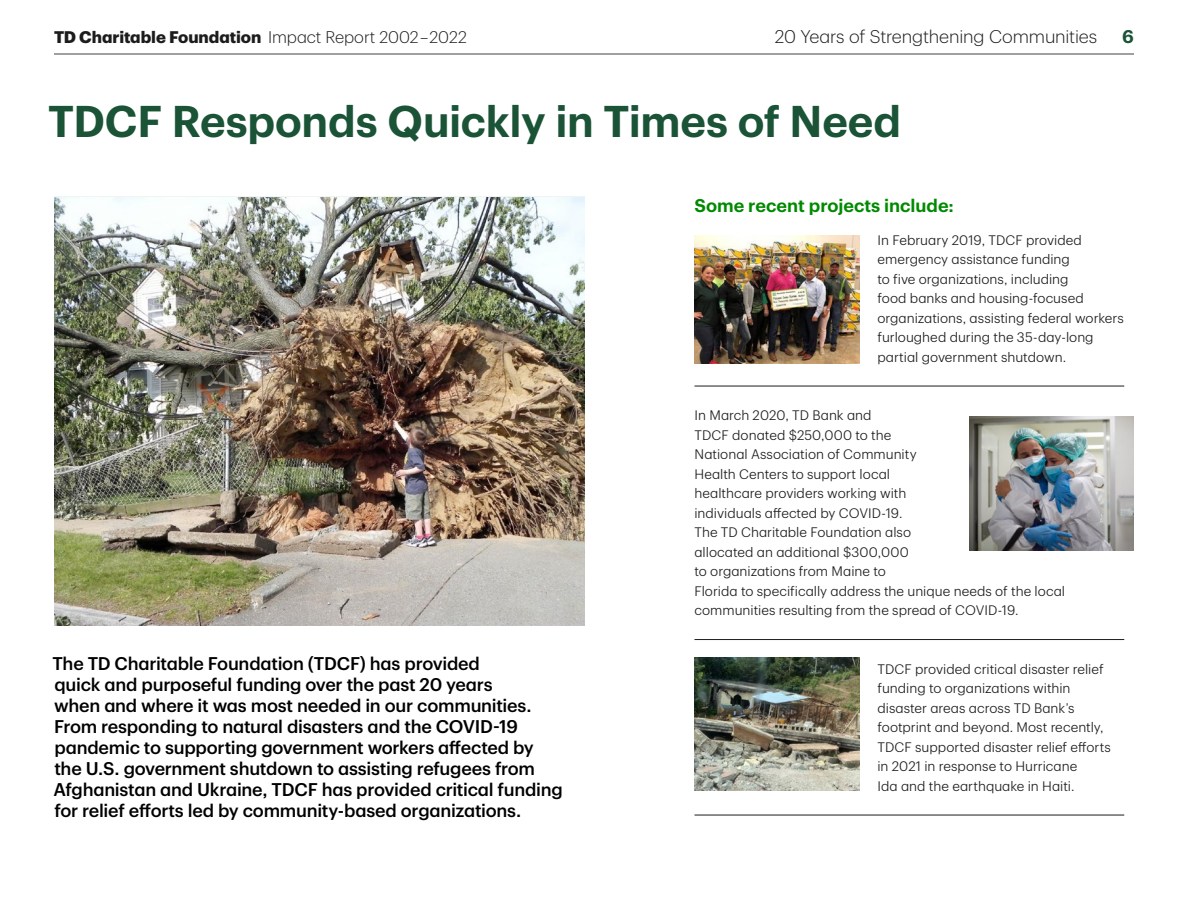
<style>
.page{position:relative;width:1188px;height:918px;background:#fff}
.page>*{position:absolute;margin:0;border:0;box-sizing:border-box;transform-origin:0 0}
.h2_Semilight_36_36_green{font:600 43.5px "TD Graphik";letter-spacing:-.005em;color:#1a5336}
.p1_Semlight_9_12_0p6{font:500 18px/21px "TD Graphik";letter-spacing:-.015em;color:#000}
.t1{font:300 18px "TD Graphik";letter-spacing:-.01em;color:#1c1c1c}
.h3_Medium_12_14_Green{font:600 18px "TD Graphik";color:#008a00}
.t2{font:600 18px "TD Graphik";color:#1a5336}
.t3{font:700 16.5px "TD Graphik";letter-spacing:-.005em;color:#1c1c1c}
.p1_Semilight_9_13_2p2_rule_below{font:300 13.5px/19.5px "TD Graphik";color:#1c1c1c}
.s1{font-weight:300}
</style>
<div class="page">
<hr style="left:694px;top:386px;width:430px;height:1px;background:#1c1c1c">
<hr style="left:694px;top:639px;width:430px;height:1px;background:#1c1c1c">
<hr style="left:694px;top:815px;width:430px;height:1px;background:#1c1c1c">
<img style="left:54px;top:197px;width:531px;height:428px">
<img style="left:694px;top:235px;width:166px;height:128px">
<img style="left:694px;top:657px;width:166px;height:134px">
<img style="left:969px;top:417px;width:165px;height:133px">
<hr style="left:54px;top:54px;width:1080px;height:1px;background:#414042">
<p class="t3" style="left:54px;top:24px;width:414px">TD Charitable Foundation <span class="s1">Impact Report 2002 – 2022</span></p>
<h2 class="t1" style="left:775px;top:23px;width:324px">20 Years of Strengthening Communities</h2>
<h2 class="t2" style="left:1122px;top:23px;width:13px">6</h2>
<h2 class="h2_Semilight_36_36_green" style="left:48px;top:88px;width:855px">TDCF Responds Quickly in Times of Need</h2>
<h3 class="h3_Medium_12_14_Green" style="left:694px;top:192px;width:261px">Some recent projects include:</h3>
<p class="p1_Semilight_9_13_2p2_rule_below" style="left:878px;top:229px;width:248px">In February 2019, TDCF provided emergency assistance funding<br>to five organizations, including<br>food banks and housing-focused organizations, assisting federal workers furloughed during the 35-day-long partial government shutdown.</p>
<p class="p1_Semlight_9_12_0p6" style="left:52px;top:652px;width:512px">The TD Charitable Foundation (TDCF) has provided<br>quick and purposeful funding over the past 20 years<br>when and where it was most needed in our communities.<br>From responding to natural disasters and the COVID-19 pandemic to supporting government workers affected by the U.S. government shutdown to assisting refugees from Afghanistan and Ukraine, TDCF has provided critical funding for relief efforts led by community-based organizations.</p>
<p class="p1_Semilight_9_13_2p2_rule_below" style="left:694px;top:405px;width:372px">In March 2020, TD Bank and<br>TDCF donated $250,000 to the<br>National Association of Community<br>Health Centers to support local<br>healthcare providers working with<br>individuals affected by COVID-19.<br>The TD Charitable Foundation also<br>allocated an additional $300,000<br>to organizations from Maine to<br>Florida to specifically address the unique needs of the local communities resulting from the spread of COVID-19.</p>
<p class="p1_Semilight_9_13_2p2_rule_below" style="left:878px;top:658px;width:235px">TDCF provided critical disaster relief funding to organizations within disaster areas across TD Bank’s footprint and beyond. Most recently, TDCF supported disaster relief efforts in 2021 in response to Hurricane<br>Ida and the earthquake in Haiti.</p>
</div>
